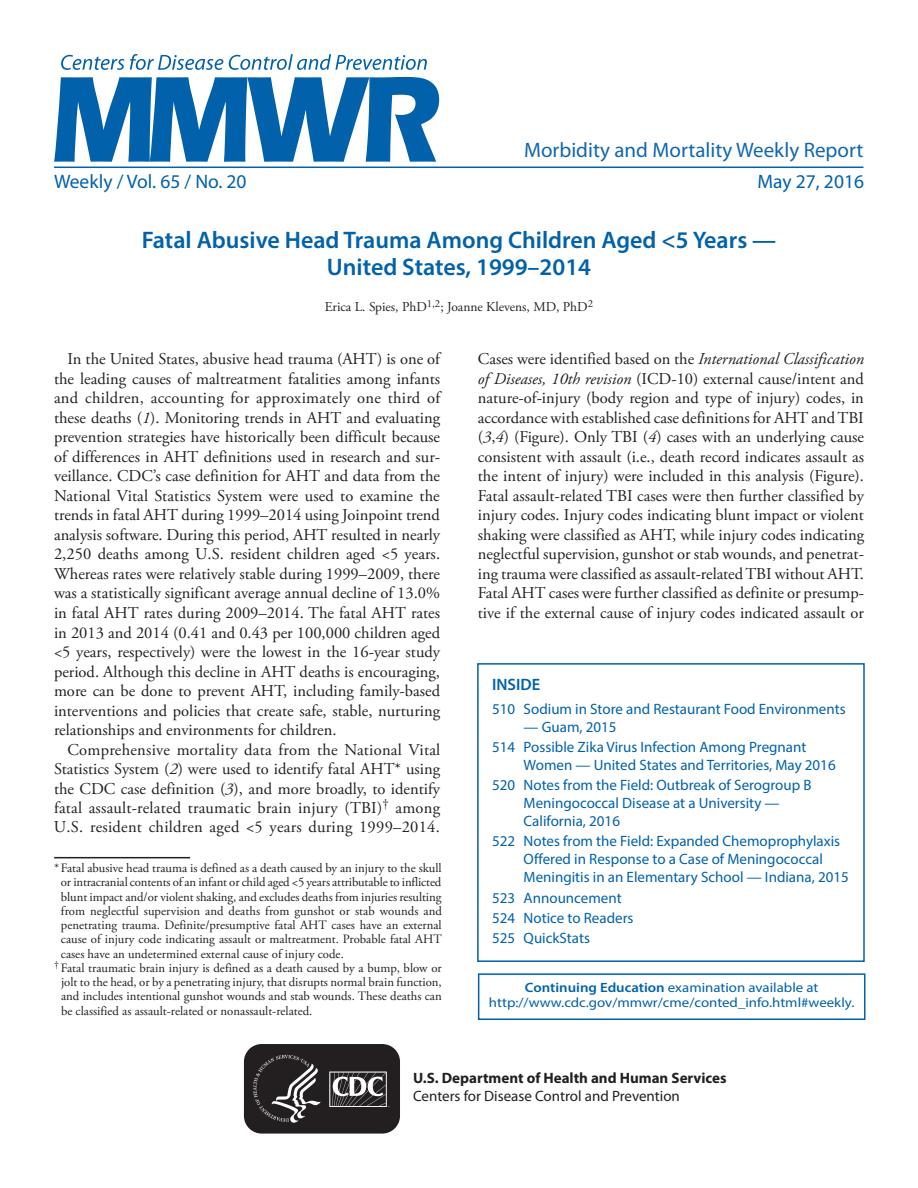
<style>
.page{position:relative;width:918px;height:1188px;background:#fff}
.page>*{position:absolute;margin:0;border:0;box-sizing:border-box;transform-origin:0 0}
.Report_Title{font:600 24px/27px "Myriad Pro";color:#0161ab;text-align:center}
.t1{font:21px "Myriad Pro";color:#1167af}
.t2{font:19.5px "Myriad Pro";color:#0161ab}
.Paragraph{font:16.5px/19.5px "Adobe Garamond Pro";color:#231f20;text-align:justify}
.inside{font:600 16.5px "Myriad Pro";color:#0161ab}
.toc_headline_to_999{font:15px/18px "Myriad Pro";color:#0161ab}
.t3{font:700 15px/18px "Myriad Pro";color:#231f20}
.ce_callout_box{font:13.5px/15px "Myriad Pro";color:#0161ab;text-align:center;scale:1.1 1}
.Author_Names{font:13.5px "Adobe Garamond Pro";color:#231f20}
.Footnote{font:12.75px/14.2px "Adobe Garamond Pro";color:#231f20;text-align:justify}
.footnote_no_rule_tex{font:12.75px/14.2px "Adobe Garamond Pro";color:#231f20;text-align:justify}
.s1{font-style:italic}
.s2{font-weight:600}
.s3{font-weight:400}
</style>
<div class="page">
<div style="left:478px;top:973px;width:388px;height:47px;border:2px solid #0161ab"></div>
<svg style="left:243px;top:1045px;width:157px;height:89px;background:#403c3d"></svg>
<hr style="left:54px;top:167px;width:810px;height:1px;background:#0161ab">
<svg style="left:54px;top:77px;width:385px;height:85px"></svg>
<svg style="left:61px;top:54px;width:366px;height:16px"></svg>
<hr style="left:54px;top:857px;width:136px;height:1px;background:#231f20">
<div style="left:477px;top:663px;width:388px;height:299px;border:2px solid #0161ab"></div>
<p class="t1" style="left:524px;top:137px;width:341px">Morbidity and Mortality Weekly Report</p>
<p class="t2" style="left:54px;top:169px;width:194px">Weekly / Vol. 65 / No. 20</p>
<p class="t2" style="left:757px;top:169px;width:108px">May 27, 2016</p>
<p class="Report_Title" style="left:142px;top:225px;width:636px">Fatal Abusive Head Trauma Among Children Aged &lt;5 Years —<br>United States, 1999–2014</p>
<p class="Author_Names" style="left:325px;top:299px;width:270px">Erica L. Spies, PhD<sup>1,2</sup>; Joanne Klevens, MD, PhD<sup>2</sup></p>
<p class="Paragraph" style="left:54px;top:350px;width:388px;text-indent:13px">In the United States, abusive head trauma (AHT) is one of the leading causes of maltreatment fatalities among infants and children, accounting for approximately one third of these deaths (<span class="s1">1</span>). Monitoring trends in AHT and evaluating prevention strategies have historically been difficult because of differences in AHT definitions used in research and sur&shy;veillance. CDC’s case definition for AHT and data from the National Vital Statistics System were used to examine the trends in fatal AHT during 1999–2014 using Joinpoint trend analysis software. During this period, AHT resulted in nearly 2,250 deaths among U.S. resident children aged &lt;5 years.<br>Whereas rates were relatively stable during 1999–2009, there was a statistically significant average annual decline of 13.0% in fatal AHT rates during 2009–2014. The fatal AHT rates in 2013 and 2014 (0.41 and 0.43 per 100,000 children aged &lt;5 years, respectively) were the lowest in the 16-year study period. Although this decline in AHT deaths is encouraging, more can be done to prevent AHT, including family-based interventions and policies that create safe, stable, nurturing relationships and environments for children.</p>
<p class="Paragraph" style="left:54px;top:740px;width:388px;text-indent:14px">Comprehensive mortality data from the National Vital Statistics System (<span class="s1">2</span>) were used to identify fatal AHT* using the CDC case definition (<span class="s1">3</span>), and more broadly, to identify fatal assault-related traumatic brain injury (TBI)<sup>†</sup> among U.S. resident children aged &lt;5 years during 1999–2014.</p>
<p class="Footnote" style="left:61px;top:861px;width:383px;text-indent:-7px">* Fatal abusive head trauma is defined as a death caused by an injury to the skull or intracranial contents of an infant or child aged &lt;5 years attributable to inflicted blunt impact and/or violent shaking, and excludes deaths from injuries resulting from neglectful supervision and deaths from gunshot or stab wounds and penetrating trauma. Definite/presumptive fatal AHT cases have an external cause of injury code indicating assault or maltreatment. Probable fatal AHT cases have an undetermined external cause of injury code.</p>
<p class="footnote_no_rule_tex" style="left:61px;top:961px;width:382px;text-indent:-7px"><sup>†</sup> Fatal traumatic brain injury is defined as a death caused by a bump, blow or jolt to the head, or by a penetrating injury, that disrupts normal brain function, and includes intentional gunshot wounds and stab wounds. These deaths can be classified as assault-related or nonassault-related.</p>
<p class="Paragraph" style="left:478px;top:350px;width:388px">Cases were identified based on the <span class="s1">International Classification of Diseases, 10th revision</span> (ICD-10) external cause/intent and nature-of-injury (body region and type of injury) codes, in accordance with established case definitions for AHT and TBI (<span class="s1">3</span>,<span class="s1">4</span>) (Figure). Only TBI (<span class="s1">4</span>) cases with an underlying cause consistent with assault (i.e., death record indicates assault as the intent of injury) were included in this analysis (Figure).<br>Fatal assault-related TBI cases were then further classified by injury codes. Injury codes indicating blunt impact or violent shaking were classified as AHT, while injury codes indicating neglectful supervision, gunshot or stab wounds, and penetrat&shy;ing trauma were classified as assault-related TBI without AHT.<br>Fatal AHT cases were further classified as definite or presump&shy;tive if the external cause of injury codes indicated assault or</p>
<h1 class="inside" style="left:492px;top:674px;width:50px">INSIDE</h1>
<p class="toc_headline_to_999" style="left:492px;top:700px;width:355px">510 Sodium in Store and Restaurant Food Environments</p>
<p class="toc_headline_to_999" style="left:524px;top:718px;width:94px">— Guam, 2015</p>
<p class="toc_headline_to_999" style="left:524px;top:738px;width:314px;text-indent:-32px">514 Possible Zika Virus Infection Among Pregnant<br>Women — United States and Territories, May 2016</p>
<p class="toc_headline_to_999" style="left:524px;top:776px;width:289px;text-indent:-31px">520 Notes from the Field: Outbreak of Serogroup B<br>Meningococcal Disease at a University —<br>California, 2016</p>
<p class="toc_headline_to_999" style="left:524px;top:832px;width:327px;text-indent:-31px">522 Notes from the Field: Expanded Chemoprophylaxis<br>Offered in Response to a Case of Meningococcal<br>Meningitis in an Elementary School — Indiana, 2015</p>
<p class="toc_headline_to_999" style="left:492px;top:888px;width:131px">523 Announcement</p>
<p class="toc_headline_to_999" style="left:492px;top:908px;width:143px">524 Notice to Readers</p>
<p class="toc_headline_to_999" style="left:492px;top:929px;width:99px">525 QuickStats</p>
<p class="ce_callout_box" style="left:489px;top:980px;width:334px"><span class="s2">Continuing Education</span> examination available at http://www.cdc.gov/mmwr/cme/conted_info.html#weekly.</p>
<p class="t3" style="left:413px;top:1069px;width:315px">U.S. Department of Health and Human Services<br><span class="s3">Centers for Disease Control and Prevention</span></p>
</div>
